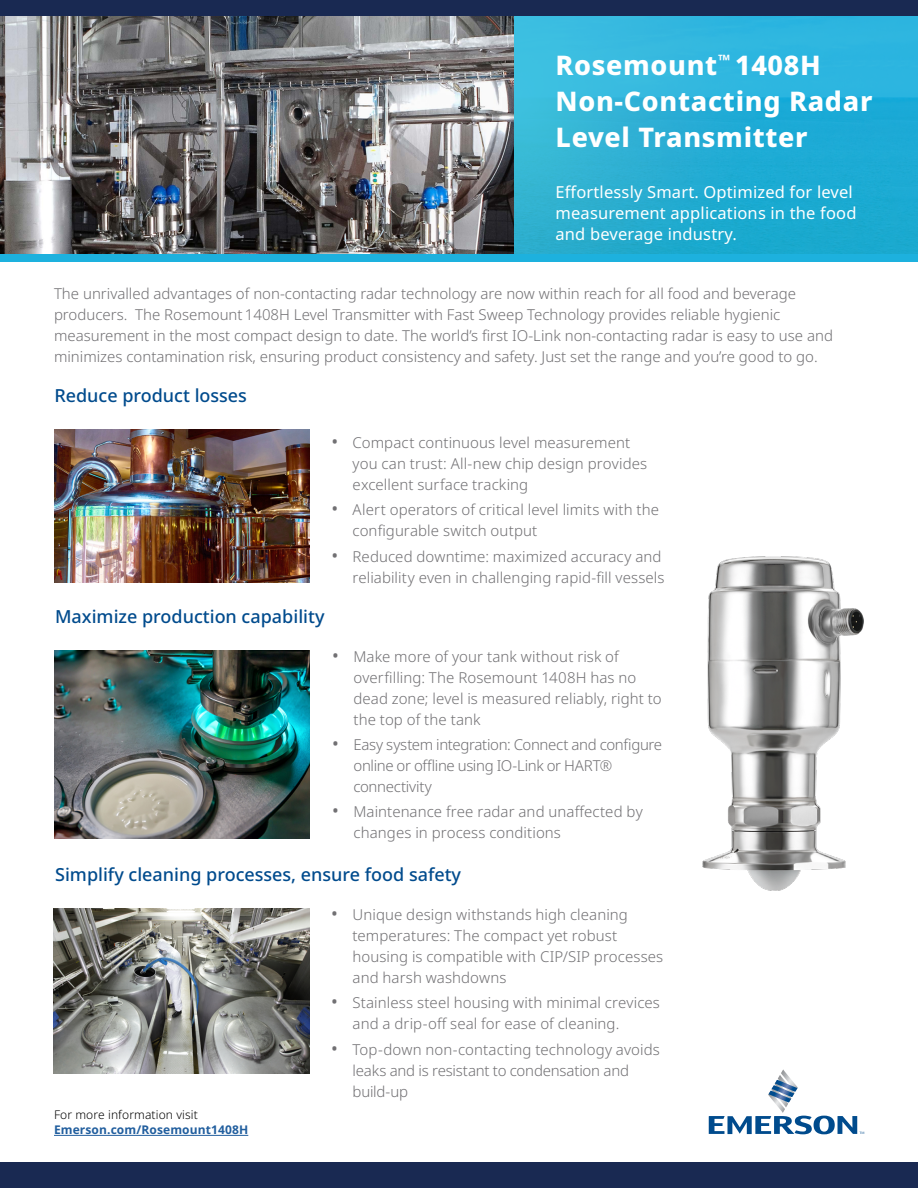
<style>
.page{position:relative;width:918px;height:1188px;background:#fff}
.page>*{position:absolute;margin:0;border:0;box-sizing:border-box;transform-origin:0 0}
.t1{font:800 27px/36px "Noto Sans";letter-spacing:.025em;color:#fff}
.t2{font:500 18px "Noto Sans";color:#004b8d}
.t3{font:16.5px/21px "Noto Sans";letter-spacing:.01em;color:#fff}
.t4{font:300 15px/21px "Noto Sans";color:#717073}
.t5{font:300 15px/21px "Noto Sans";letter-spacing:-.025em;color:#717073}
.t6{font:700 12px "Noto Sans";letter-spacing:.01em;color:#215e9e}
.t7{font:300 12px "Noto Sans";letter-spacing:.01em;color:#000}
.s1{font-weight:400;font-size:18px}
</style>
<div class="page">
<img style="left:0;top:16px;width:514px;height:239px">
<svg style="left:514px;top:16px;width:404px;height:239px;background:#28b1d7"></svg>
<div style="left:0;top:0;width:918px;height:16px;background:#192952"></div>
<div style="left:0;top:255px;width:918px;height:7px;background:#1db1de"></div>
<div style="left:0;top:1162px;width:918px;height:26px;background:#192952"></div>
<hr style="left:54px;top:1135px;width:194px;height:1px;background:#215e9e">
<svg style="left:709px;top:1069px;width:155px;height:65px"></svg>
<img style="left:54px;top:430px;width:256px;height:152px">
<img style="left:54px;top:908px;width:256px;height:165px">
<img style="left:54px;top:650px;width:256px;height:189px">
<img style="left:702px;top:557px;width:162px;height:333px">
<h1 class="t1" style="left:556px;top:48px;width:318px">Rosemount<sup>™</sup> 1408H<br>Non-Contacting Radar<br>Level Transmitter</h1>
<p class="t3" style="left:556px;top:182px;width:302px">Effortlessly Smart. Optimized for level measurement applications in the food and beverage industry.</p>
<p class="t4" style="left:54px;top:284px;width:781px">The unrivalled advantages of non-contacting radar technology are now within reach for all food and beverage producers. The Rosemount 1408H Level Transmitter with Fast Sweep Technology provides reliable hygienic measurement in the most compact design to date. The world’s first IO-Link non-contacting radar is easy to use and minimizes contamination risk, ensuring product consistency and safety. Just set the range and you’re good to go.</p>
<p class="t2" style="left:54px;top:383px;width:194px">Reduce product losses</p>
<p class="t4" style="left:353px;top:433px;width:296px;text-indent:-21px"><span class="s1">•</span> Compact continuous level measurement you can trust: All-new chip design provides excellent surface tracking</p>
<p class="t4" style="left:353px;top:500px;width:308px;text-indent:-21px"><span class="s1">•</span> Alert operators of critical level limits with the configurable switch output</p>
<p class="t4" style="left:331px;top:546px;width:335px;text-align:right"><span class="s1">•</span> Reduced downtime: maximized accuracy and reliability even in challenging rapid-fill vessels</p>
<p class="t2" style="left:55px;top:604px;width:271px">Maximize production capability</p>
<p class="t4" style="left:354px;top:646px;width:310px;text-indent:-21px"><span class="s1">•</span> Make more of your tank without risk of overfilling: The Rosemount 1408H has no dead zone; level is measured reliably, right to the top of the tank</p>
<p class="t5" style="left:354px;top:735px;width:310px;text-indent:-21px"><span class="s1">•</span> Easy system integration: Connect and configure online or offline using IO-Link or HART® connectivity</p>
<p class="t4" style="left:354px;top:802px;width:291px;text-indent:-21px"><span class="s1">•</span> Maintenance free radar and unaffected by changes in process conditions</p>
<p class="t2" style="left:55px;top:861px;width:408px">Simplify cleaning processes, ensure food safety</p>
<p class="t4" style="left:353px;top:904px;width:312px;text-indent:-21px"><span class="s1">•</span> Unique design withstands high cleaning temperatures: The compact yet robust housing is compatible with CIP/SIP processes and harsh washdowns</p>
<p class="t4" style="left:353px;top:993px;width:309px;text-indent:-21px"><span class="s1">•</span> Stainless steel housing with minimal crevices and a drip-off seal for ease of cleaning.</p>
<p class="t4" style="left:353px;top:1039px;width:309px;text-indent:-21px"><span class="s1">•</span> Top-down non-contacting technology avoids leaks and is resistant to condensation and build-up</p>
<p class="t7" style="left:54px;top:1106px;width:145px">For more information visit</p>
<p class="t6" style="left:54px;top:1121px;width:196px">Emerson.com/Rosemount1408H</p>
</div>
